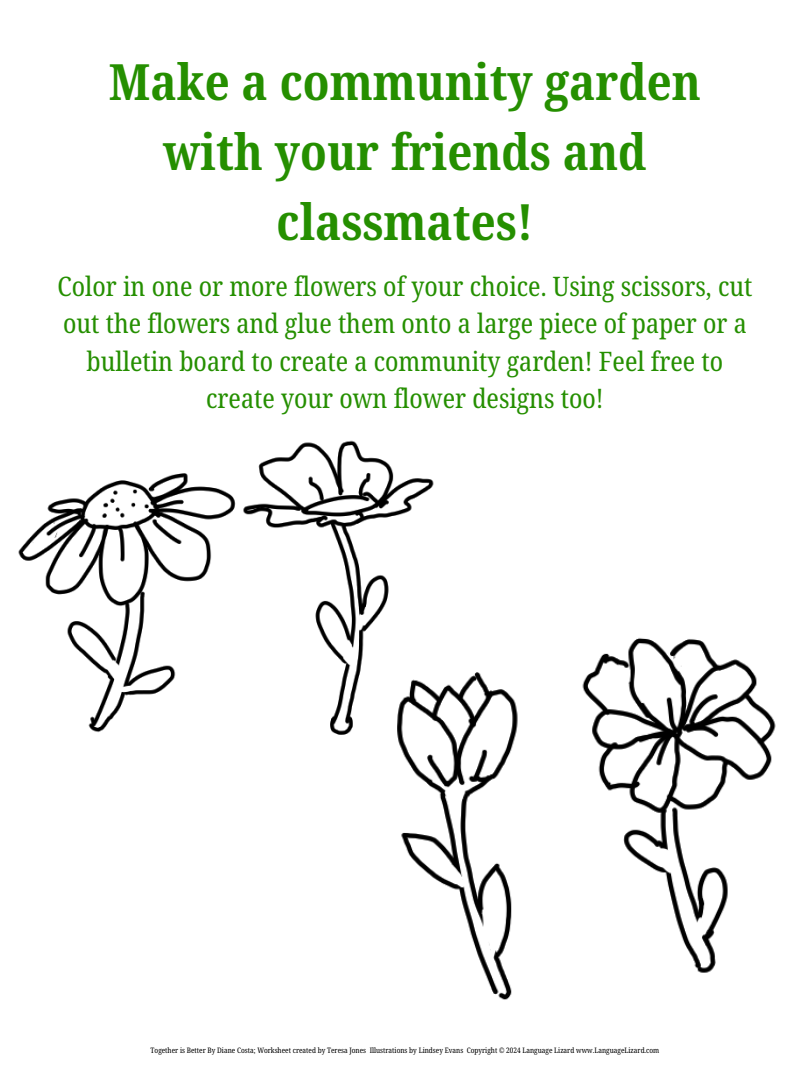
<style>
.page{position:relative;width:810px;height:1080px;background:#fff}
.page>*{position:absolute;margin:0;border:0;box-sizing:border-box;transform-origin:0 0}
.t1{font:700 50px/69.9px "Noto Serif Ethiopic Condensed";color:#258f00;text-align:center}
.t2{font:26.88px/37.5px "Noto Serif Ethiopic Condensed";color:#258f00;text-align:center}
.t3{font:7.56px "Noto Serif Ethiopic Condensed";color:#000}
</style>
<div class="page">
<img style="left:18px;top:440px;width:416px;height:295px">
<img style="left:385px;top:632px;width:391px;height:368px">
<p class="t1" style="left:109px;top:46px;width:594px">Make a community garden with your friends and classmates!</p>
<p class="t2" style="left:58px;top:267px;width:696px">Color in one or more flowers of your choice. Using scissors, cut out the flowers and glue them onto a large piece of paper or a bulletin board to create a community garden! Feel free to create your own flower designs too!</p>
<p class="t3" style="left:151px;top:1044px;width:510px">Together is Better By Diane Costa; Worksheet created by Teresa Jones Illustrations by Lindsey Evans Copyright © 2024 Language Lizard www.LanguageLizard.com</p>
</div>
